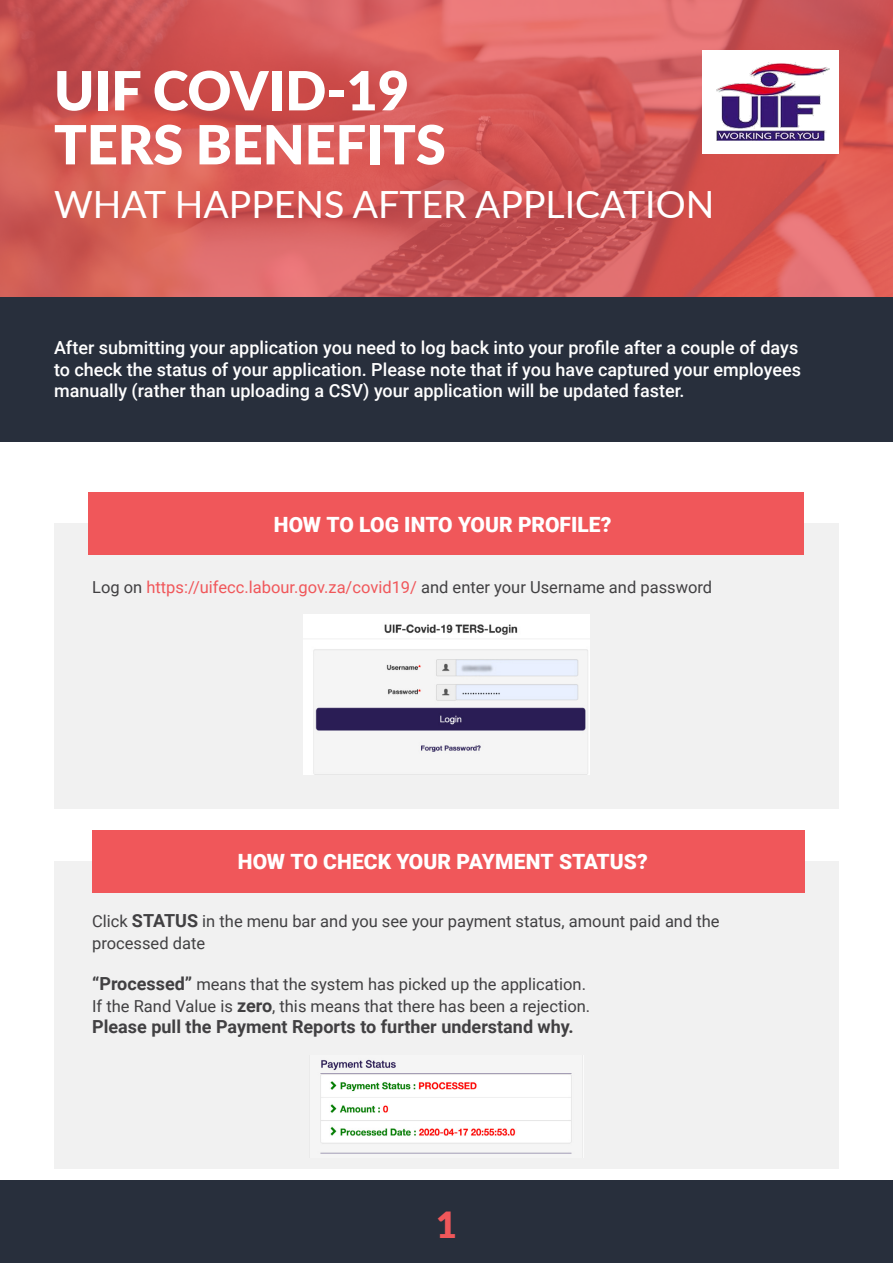
<style>
.page{position:relative;width:893px;height:1263px;background:#fff}
.page>*{position:absolute;margin:0;border:0;box-sizing:border-box;transform-origin:0 0}
.t1{font:900 54px/54px "Lato";color:#fff}
.t2{font:37.5px "Lato";color:#fff}
.t3{font:900 36px "Lato";color:#f0575a}
.t4{font:900 21px "Roboto";color:#fff}
.t5{font:500 18px/21.6px "Roboto";color:#fff}
.t6{font:700 18px "Roboto";color:#414042}
.t7{font:16.5px/21.6px "Roboto";color:#414042}
.t8{font:16.5px "Roboto";color:#f0575a}
.s1{color:#414042}
.s2{font-weight:700;font-size:18px}
</style>
<div class="page">
<div style="left:54px;top:524px;width:785px;height:285px;background:#f1f1f1"></div>
<div style="left:54px;top:861px;width:785px;height:307px;background:#f1f1f1"></div>
<div style="left:89px;top:492px;width:715px;height:63px;background:#f0575a"></div>
<div style="left:92px;top:830px;width:712px;height:62px;background:#f0575a"></div>
<svg style="left:0;top:0;width:893px;height:297px;background:#d35a58"></svg>
<div style="left:0;top:297px;width:893px;height:144px;background:#282f3c"></div>
<img style="left:304px;top:615px;width:285px;height:159px">
<img style="left:320px;top:1059px;width:252px;height:95px">
<div style="left:0;top:1180px;width:893px;height:83px;background:#282f3c"></div>
<div style="left:702px;top:51px;width:137px;height:103px;background:#fff"></div>
<img style="left:702px;top:46px;width:133px;height:112px">
<h1 class="t1" style="left:54px;top:61px;width:393px">UIF COVID-19<br>TERS BENEFITS</h1>
<h2 class="t2" style="left:54px;top:178px;width:662px">WHAT HAPPENS AFTER APPLICATION</h2>
<p class="t5" style="left:54px;top:336px;width:748px">After submitting your application you need to log back into your profile after a couple of days to check the status of your application. Please note that if you have captured your employees manually (rather than uploading a CSV) your application will be updated faster.</p>
<p class="t4" style="left:274px;top:509px;width:339px">HOW TO LOG INTO YOUR PROFILE?</p>
<p class="t8" style="left:92px;top:576px;width:622px"><span class="s1">Log on</span> https://uifecc.labour.gov.za/covid19/ <span class="s1">and enter your Username and password</span></p>
<p class="t4" style="left:238px;top:847px;width:411px">HOW TO CHECK YOUR PAYMENT STATUS?</p>
<p class="t7" style="left:92px;top:910px;width:629px">Click <span class="s2">STATUS</span> in the menu bar and you see your payment status, amount paid and the processed date</p>
<p class="t7" style="left:92px;top:973px;width:500px"><span class="s2">“Processed”</span> means that the system has picked up the application.<br>If the Rand Value is <span class="s2">zero</span>, this means that there has been a rejection.</p>
<p class="t6" style="left:92px;top:1014px;width:483px">Please pull the Payment Reports to further understand why.</p>
<h3 class="t3" style="left:436px;top:1197px;width:22px">1</h3>
</div>
